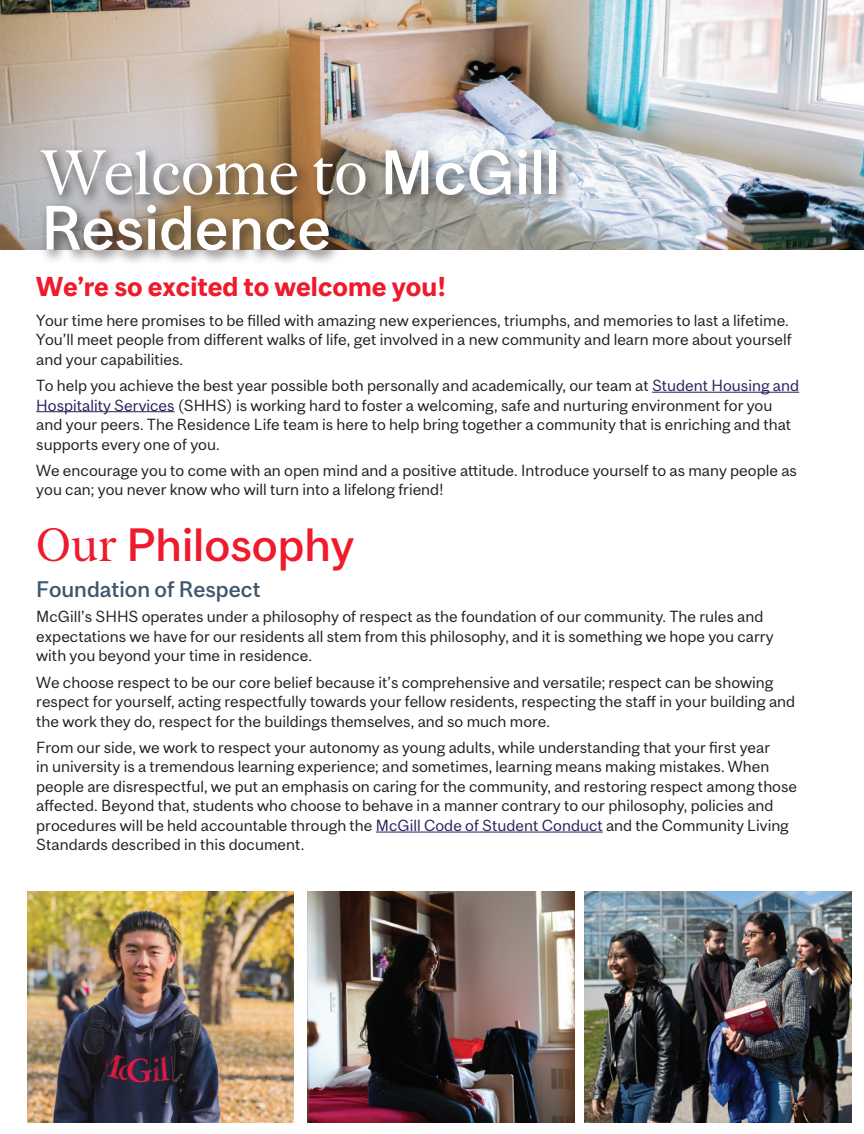
<style>
.page{position:relative;width:864px;height:1134px;background:#fff}
.page>*{position:absolute;margin:0;border:0;box-sizing:border-box;transform-origin:0 0}
.title_overlay_photo{font:500 58.5px/55.5px "Mc Gill Sans";color:#fff}
.High_Level_title{font:500 43.5px "Mc Gill Sans";color:#ee1b2d}
.Left_title{font:700 25.5px "Mc Gill Sans";color:#ee1b2d}
.Mini_Title{font:500 21px "Mc Gill Sans";color:#3e566f}
.lft_body{font:15px/19.5px "Mc Gill Sans";color:#231f20}
.s1{font-family:"Mc Gill Serif";font-weight:400}
.s2{color:#2d1d5c}
</style>
<div class="page">
<img style="left:0;top:0;width:864px;height:249px">
<hr style="left:652px;top:392px;width:147px;height:1px;background:#2d1d5c">
<hr style="left:36px;top:411px;width:139px;height:1px;background:#2d1d5c">
<hr style="left:376px;top:832px;width:227px;height:1px;background:#2d1d5c">
<div style="left:36px;top:144px;width:536px;height:121px;background:#231f20;opacity:.75"></div>
<img style="left:584px;top:891px;width:267px;height:231px">
<img style="left:308px;top:891px;width:267px;height:231px">
<img style="left:27px;top:891px;width:267px;height:231px">
<p class="title_overlay_photo" style="left:41px;top:144px;width:521px"><span class="s1">Welcome to</span> McGill<br>Residence</p>
<h2 class="Left_title" style="left:36px;top:270px;width:411px">We’re so excited to welcome you!</h2>
<p class="lft_body" style="left:36px;top:310px;width:757px">Your time here promises to be filled with amazing new experiences, triumphs, and memories to last a lifetime.<br>You’ll meet people from different walks of life, get involved in a new community and learn more about yourself and your capabilities.</p>
<p class="lft_body" style="left:36px;top:376px;width:764px">To help you achieve the best year possible both personally and academically, our team at <span class="s2">Student Housing and Hospitality Services</span> (SHHS) is working hard to foster a welcoming, safe and nurturing environment for you and your peers. The Residence Life team is here to help bring together a community that is enriching and that supports every one of you.</p>
<p class="lft_body" style="left:36px;top:460px;width:762px">We encourage you to come with an open mind and a positive attitude. Introduce yourself to as many people as you can; you never know who will turn into a lifelong friend!</p>
<h1 class="High_Level_title" style="left:36px;top:518px;width:320px"><span class="s1">Our</span> Philosophy</h1>
<h3 class="Mini_Title" style="left:36px;top:577px;width:226px">Foundation of Respect</h3>
<p class="lft_body" style="left:36px;top:607px;width:739px">McGill’s SHHS operates under a philosophy of respect as the foundation of our community. The rules and expectations we have for our residents all stem from this philosophy, and it is something we hope you carry with you beyond your time in residence.</p>
<p class="lft_body" style="left:36px;top:672px;width:760px">We choose respect to be our core belief because it’s comprehensive and versatile; respect can be showing respect for yourself, acting respectfully towards your fellow residents, respecting the staff in your building and the work they do, respect for the buildings themselves, and so much more.</p>
<p class="lft_body" style="left:36px;top:738px;width:762px">From our side, we work to respect your autonomy as young adults, while understanding that your first year<br>in university is a tremendous learning experience; and sometimes, learning means making mistakes. When people are disrespectful, we put an emphasis on caring for the community, and restoring respect among those affected. Beyond that, students who choose to behave in a manner contrary to our philosophy, policies and procedures will be held accountable through the <span class="s2">McGill Code of Student Conduct</span> and the Community Living Standards described in this document.</p>
</div>
